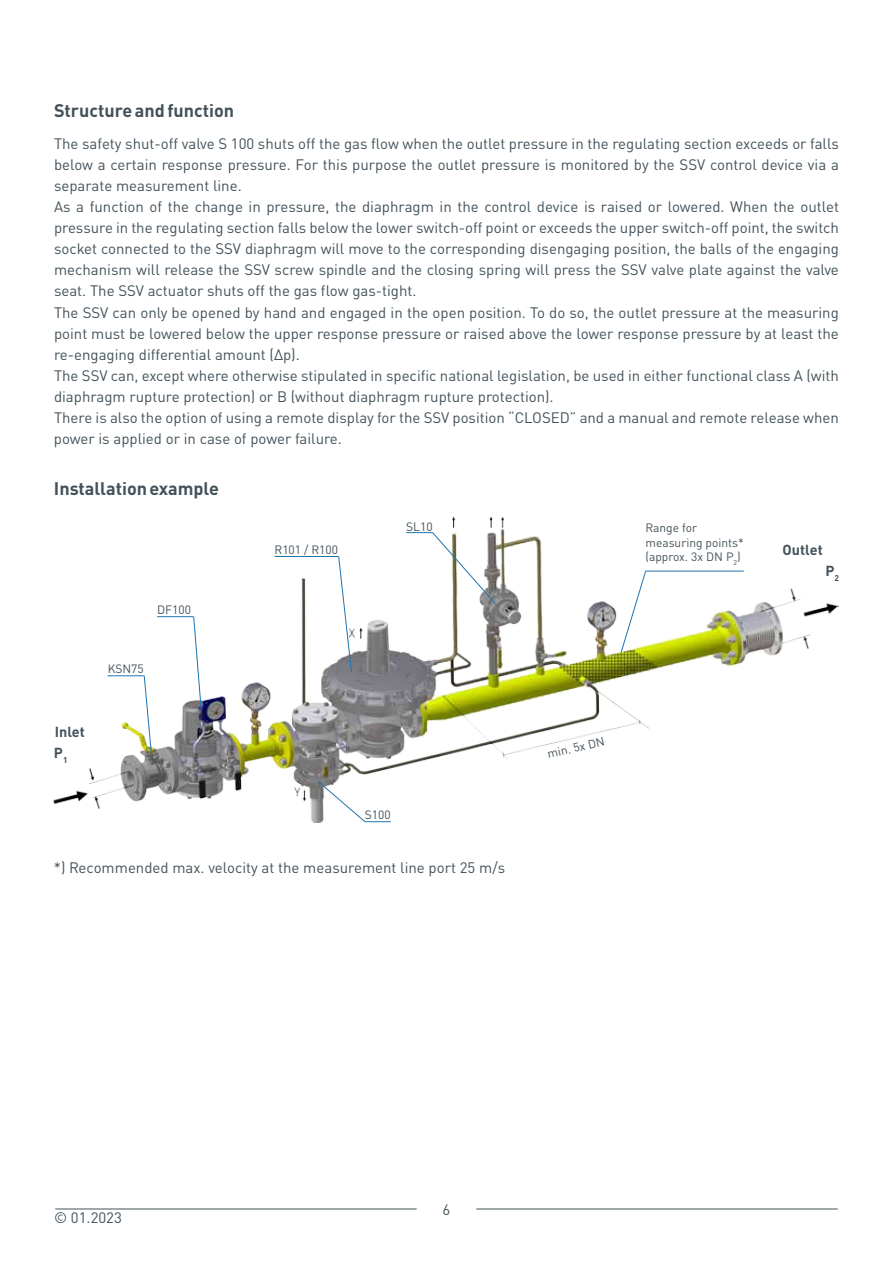
<style>
.page{position:relative;width:893px;height:1263px;background:#fff}
.page>*{position:absolute;margin:0;border:0;box-sizing:border-box;transform-origin:0 0}
.t1{font:700 18px "DIN Pro";color:#43525a}
.t2{font:15px/21px "DIN Pro";color:#43525a}
.t3{font:700 14.4px "DIN Pro";color:#43525a}
.t4{font:12px/14.4px "DIN Pro";color:#43525a}
</style>
<div class="page">
<hr style="left:55px;top:1209px;width:362px;height:1px;background:#43525a">
<hr style="left:476px;top:1209px;width:362px;height:1px;background:#43525a">
<img style="left:54px;top:516px;width:785px;height:307px">
<hr style="left:645px;top:571px;width:99px;height:1px;background:#2074ae">
<svg style="left:620px;top:570px;width:26px;height:83px"></svg>
<hr style="left:108px;top:675px;width:36px;height:1px;background:#2074ae">
<svg style="left:143px;top:675px;width:10px;height:84px"></svg>
<hr style="left:157px;top:616px;width:36px;height:1px;background:#2074ae">
<svg style="left:193px;top:616px;width:9px;height:95px"></svg>
<hr style="left:274px;top:556px;width:64px;height:1px;background:#2074ae">
<svg style="left:338px;top:555px;width:14px;height:118px"></svg>
<svg style="left:406px;top:531px;width:91px;height:75px"></svg>
<svg style="left:317px;top:780px;width:74px;height:43px"></svg>
<p class="t1" style="left:54px;top:95px;width:182px">Structure and function</p>
<p class="t2" style="left:54px;top:132px;width:787px">The safety shut-off valve S 100 shuts off the gas flow when the outlet pressure in the regulating section exceeds or falls below a certain response pressure. For this purpose the outlet pressure is monitored by the SSV control device via a separate measurement line.<br>As a function of the change in pressure, the diaphragm in the control device is raised or lowered. When the outlet pressure in the regulating section falls below the lower switch-off point or exceeds the upper switch-off point, the switch socket connected to the SSV diaphragm will move to the corresponding disengaging position, the balls of the engaging mechanism will release the SSV screw spindle and the closing spring will press the SSV valve plate against the valve seat. The SSV actuator shuts off the gas flow gas-tight.<br>The SSV can only be opened by hand and engaged in the open position. To do so, the outlet pressure at the measuring point must be lowered below the upper response pressure or raised above the lower response pressure by at least the re-engaging differential amount (Δp).<br>The SSV can, except where otherwise stipulated in specific national legislation, be used in either functional class A (with diaphragm rupture protection) or B (without diaphragm rupture protection).<br>There is also the option of using a remote display for the SSV position “CLOSED” and a manual and remote release when power is applied or in case of power failure.</p>
<p class="t1" style="left:54px;top:473px;width:167px">Installation example</p>
<p class="t3" style="left:55px;top:720px;width:32px">Inlet</p>
<p class="t3" style="left:54px;top:741px;width:15px">P<sub>1</sub></p>
<p class="t4" style="left:157px;top:601px;width:35px">DF100</p>
<p class="t4" style="left:108px;top:661px;width:38px">KSN75</p>
<p class="t4" style="left:274px;top:542px;width:65px">R101 / R100</p>
<p class="t4" style="left:406px;top:518px;width:28px">SL10</p>
<p class="t4" style="left:365px;top:806px;width:27px">S100</p>
<p class="t2" style="left:54px;top:856px;width:453px">*) Recommended max. velocity at the measurement line port 25 m/s</p>
<p class="t4" style="left:645px;top:519px;width:100px">Range for measuring points* (approx. 3x DN P<sub>2</sub>)</p>
<p class="t3" style="left:783px;top:538px;width:42px">Outlet</p>
<p class="t3" style="left:825px;top:559px;width:15px">P<sub>2</sub></p>
<p class="t4" style="left:546px;top:746px;width:60px;rotate:-13deg">min. 5x DN</p>
<p class="t2" style="left:54px;top:1205px;width:69px">© 01.2023</p>
<p class="t2" style="left:443px;top:1197px;width:9px">6</p>
</div>
